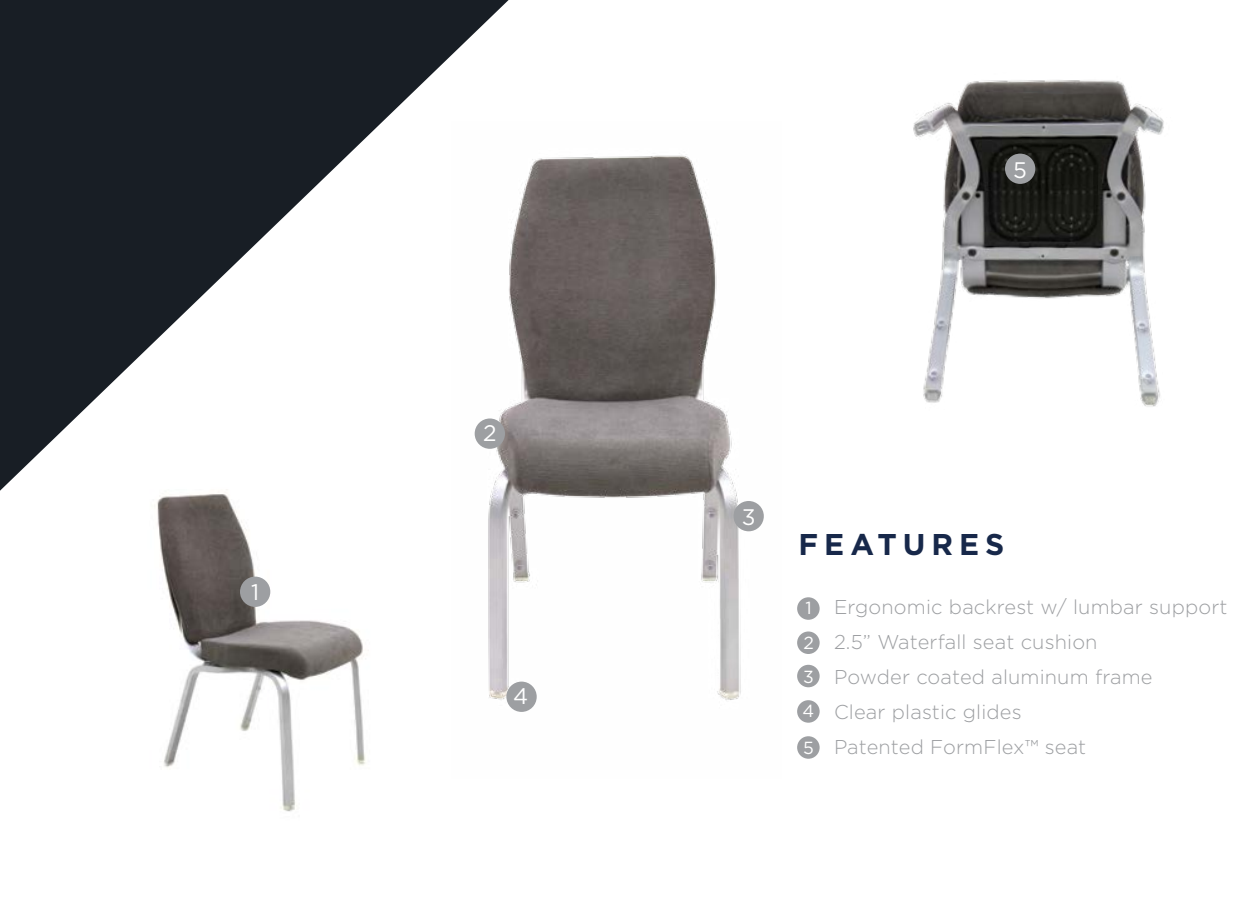
<style>
.page{position:relative;width:1260px;height:900px;background:#fff}
.page>*{position:absolute;margin:0;border:0;box-sizing:border-box;transform-origin:0 0}
.t1{font:700 30px "Gotham";letter-spacing:.2em;color:#17284a}
.t2{font:22.5px "Gotham";color:#fff}
.t3{font:300 20px/35px "Gotham";letter-spacing:.01em;color:#9d9fa2}
.t4{font:17.5px/34.2px "Gotham";color:#fff}
</style>
<div class="page">
<div style="left:797px;top:736px;width:23px;height:23px;background:#9d9fa2;border-radius:50%"></div>
<div style="left:797px;top:700px;width:23px;height:23px;background:#9d9fa2;border-radius:50%"></div>
<div style="left:797px;top:665px;width:23px;height:22px;background:#9d9fa2;border-radius:50%"></div>
<div style="left:797px;top:631px;width:23px;height:23px;background:#9d9fa2;border-radius:50%"></div>
<div style="left:797px;top:597px;width:23px;height:23px;background:#9d9fa2;border-radius:50%"></div>
<img style="left:488px;top:155px;width:276px;height:557px">
<svg style="left:0;top:0;width:509px;height:491px;fill:#181e25"></svg>
<img style="left:110px;top:432px;width:291px;height:380px">
<img style="left:913px;top:80px;width:251px;height:327px">
<div style="left:240px;top:577px;width:30px;height:30px;background:#9d9fa2;border-radius:50%"></div>
<div style="left:1005px;top:154px;width:30px;height:30px;background:#9d9fa2;border-radius:50%"></div>
<div style="left:733px;top:501px;width:31px;height:30px;background:#9d9fa2;border-radius:50%"></div>
<div style="left:475px;top:419px;width:30px;height:30px;background:#9d9fa2;border-radius:50%"></div>
<div style="left:506px;top:682px;width:31px;height:30px;background:#9d9fa2;border-radius:50%"></div>
<p class="t2" style="left:251px;top:578px;width:10px">1</p>
<p class="t2" style="left:483px;top:419px;width:15px">2</p>
<p class="t2" style="left:513px;top:681px;width:17px">4</p>
<p class="t2" style="left:1013px;top:155px;width:15px">5</p>
<p class="t2" style="left:742px;top:503px;width:15px">3</p>
<h1 class="t1" style="left:799px;top:524px;width:207px">FEATURES</h1>
<p class="t4" style="left:803px;top:591px;width:13px">1<br>2<br>3<br>4</p>
<p class="t4" style="left:803px;top:730px;width:12px">5</p>
<p class="t3" style="left:834px;top:589px;width:395px">Ergonomic backrest w/ lumbar support<br>2.5” Waterfall seat cushion<br>Powder coated aluminum frame<br>Clear plastic glides<br>Patented FormFlex™ seat</p>
</div>
